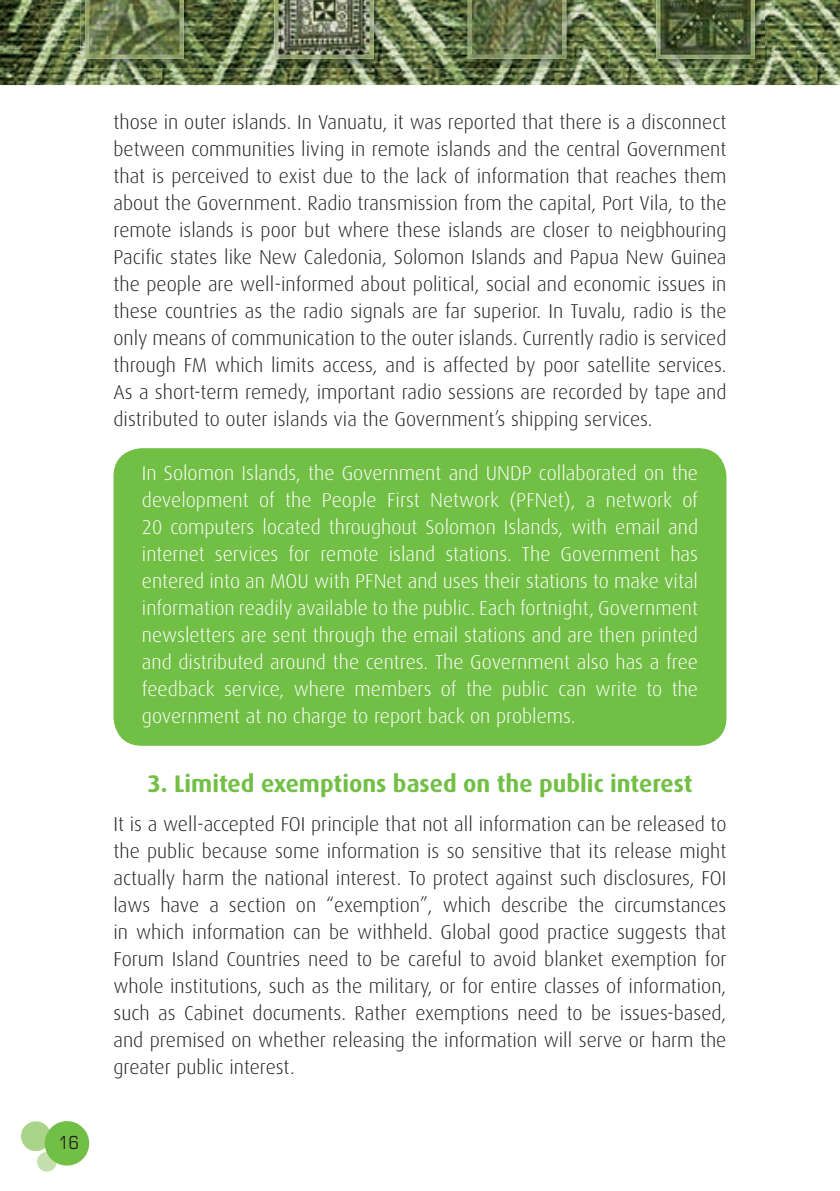
<style>
.page{position:relative;width:840px;height:1191px;background:#fff}
.page>*{position:absolute;margin:0;border:0;box-sizing:border-box;transform-origin:0 0}
.t1{font:700 24px "Dax";color:#71bf44}
.t2{font:300 20px/27px "Dax";color:#231f20;text-align:justify}
.t3{font:300 20px/27px "Dax";color:#fff;text-align:justify}
.t4{font:condensed 18px "Eurostile";color:#231f20}
</style>
<div class="page">
<div style="left:113px;top:448px;width:613px;height:298px;background:#71bf44;border-radius:28px"></div>
<div style="left:37px;top:1152px;width:20px;height:19px;background:#c5e0ae;border-radius:50%"></div>
<div style="left:21px;top:1121px;width:30px;height:30px;background:#aad489;border-radius:50%"></div>
<div style="left:45px;top:1121px;width:44px;height:44px;background:#71bf44;border-radius:50%"></div>
<img style="left:0;top:0;width:839px;height:85px">
<img style="left:81px;top:0;width:683px;height:69px">
<img style="left:274px;top:0;width:99px;height:59px">
<img style="left:467px;top:0;width:99px;height:59px">
<img style="left:85px;top:0;width:98px;height:59px">
<img style="left:656px;top:0;width:98px;height:59px">
<p class="t4" style="left:59px;top:1135px;width:22px">16</p>
<p class="t2" style="left:113px;top:110px;width:614px">those in outer islands. In Vanuatu, it was reported that there is a disconnect between communities living in remote islands and the central Government that is perceived to exist due to the lack of information that reaches them about the Government. Radio transmission from the capital, Port Vila, to the remote islands is poor but where these islands are closer to neigbhouring Pacific states like New Caledonia, Solomon Islands and Papua New Guinea the people are well-informed about political, social and economic issues in these countries as the radio signals are far superior. In Tuvalu, radio is the only means of communication to the outer islands. Currently radio is serviced through FM which limits access, and is affected by poor satellite services.<br>As a short-term remedy, important radio sessions are recorded by tape and distributed to outer islands via the Government’s shipping services.</p>
<p class="t3" style="left:142px;top:461px;width:557px">In Solomon Islands, the Government and UNDP collaborated on the development of the People First Network (PFNet), a network of 20 computers located throughout Solomon Islands, with email and internet services for remote island stations. The Government has entered into an MOU with PFNet and uses their stations to make vital information readily available to the public. Each fortnight, Government newsletters are sent through the email stations and are then printed and distributed around the centres. The Government also has a free feedback service, where members of the public can write to the government at no charge to report back on problems.</p>
<p class="t1" style="left:147px;top:773px;width:546px">3. Limited exemptions based on the public interest</p>
<p class="t2" style="left:113px;top:812px;width:614px">It is a well-accepted FOI principle that not all information can be released to the public because some information is so sensitive that its release might actually harm the national interest. To protect against such disclosures, FOI laws have a section on “exemption”, which describe the circumstances in which information can be withheld. Global good practice suggests that Forum Island Countries need to be careful to avoid blanket exemption for whole institutions, such as the military, or for entire classes of information, such as Cabinet documents. Rather exemptions need to be issues-based, and premised on whether releasing the information will serve or harm the greater public interest.</p>
</div>
